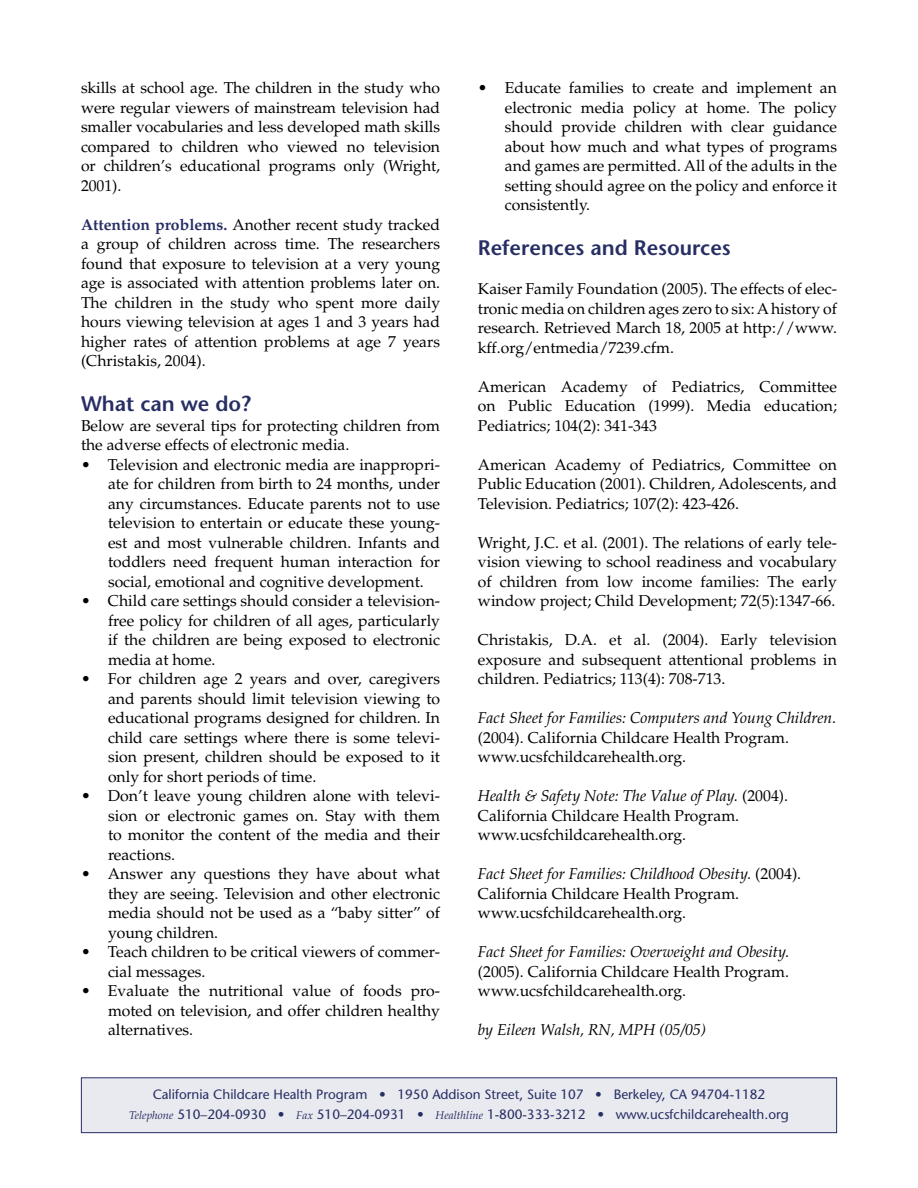
<style>
.page{position:relative;width:918px;height:1188px;background:#fff}
.page>*{position:absolute;margin:0;border:0;box-sizing:border-box;transform-origin:0 0}
.Subhead_1{font:600 21px "Stone Sans";color:#272e64}
.Text{font:15.75px/19.5px "Palatino";color:#000;text-align:justify}
.Bullets{font:15.75px/19.5px "Palatino";color:#000;text-align:justify}
.Text-2{font:italic 15.75px "Palatino";color:#000}
.t1{font:13.5px "Stone Sans";color:#272e64}
.s1{font-weight:700;color:#272e64}
.s2{font-style:italic}
.s3{font-family:"Palatino";font-style:italic;font-size:11.25px}
</style>
<div class="page">
<div style="left:81px;top:1078px;width:756px;height:55px;background:#e9eaef"></div>
<div style="left:81px;top:1077px;width:756px;height:56px;border:1px solid #272e64"></div>
<p class="Text" style="left:81px;top:78px;width:361px">skills at school age. The children in the study who were regular viewers of mainstream television had smaller vocabularies and less developed math skills compared to children who viewed no television or children’s educational programs only (Wright, 2001).</p>
<p class="Text" style="left:81px;top:215px;width:361px"><span class="s1">Attention problems.</span> Another recent study tracked a group of children across time. The researchers found that exposure to television at a very young age is associated with attention problems later on.<br>The children in the study who spent more daily hours viewing television at ages 1 and 3 years had higher rates of attention problems at age 7 years (Christakis, 2004).</p>
<p class="Subhead_1" style="left:81px;top:391px;width:171px">What can we do?</p>
<p class="Text" style="left:81px;top:416px;width:361px">Below are several tips for protecting children from the adverse effects of electronic media.</p>
<p class="Bullets" style="left:108px;top:455px;width:334px;text-indent:-27px">• Television and electronic media are inappropri&shy;ate for children from birth to 24 months, under any circumstances. Educate parents not to use television to entertain or educate these young&shy;est and most vulnerable children. Infants and toddlers need frequent human interaction for social, emotional and cognitive development.</p>
<p class="Bullets" style="left:108px;top:591px;width:334px;text-indent:-27px">• Child care settings should consider a television&shy;free policy for children of all ages, particularly if the children are being exposed to electronic media at home.</p>
<p class="Bullets" style="left:108px;top:669px;width:334px;text-indent:-27px">• For children age 2 years and over, caregivers and parents should limit television viewing to educational programs designed for children. In child care settings where there is some televi&shy;sion present, children should be exposed to it only for short periods of time.</p>
<p class="Bullets" style="left:108px;top:786px;width:334px;text-indent:-27px">• Don’t leave young children alone with televi&shy;sion or electronic games on. Stay with them to monitor the content of the media and their reactions.</p>
<p class="Bullets" style="left:108px;top:864px;width:334px;text-indent:-27px">• Answer any questions they have about what they are seeing. Television and other electronic media should not be used as a “baby sitter” of young children.</p>
<p class="Bullets" style="left:108px;top:942px;width:334px;text-indent:-27px">• Teach children to be critical viewers of commer&shy;cial messages.</p>
<p class="Bullets" style="left:108px;top:981px;width:334px;text-indent:-27px">• Evaluate the nutritional value of foods pro&shy;moted on television, and offer children healthy alternatives.</p>
<p class="Bullets" style="left:505px;top:78px;width:334px;text-indent:-27px">• Educate families to create and implement an electronic media policy at home. The policy should provide children with clear guidance about how much and what types of programs and games are permitted. All of the adults in the setting should agree on the policy and enforce it consistently.</p>
<p class="Subhead_1" style="left:478px;top:235px;width:254px">References and Resources</p>
<p class="Text" style="left:478px;top:279px;width:361px">Kaiser Family Foundation (2005). The effects of elec&shy;tronic media on children ages zero to six: A history of research. Retrieved March 18, 2005 at http://www. kff.org/entmedia/7239.cfm.</p>
<p class="Text" style="left:478px;top:377px;width:361px">American Academy of Pediatrics, Committee on Public Education (1999). Media education; Pediatrics; 104(2): 341-343</p>
<p class="Text" style="left:478px;top:455px;width:361px">American Academy of Pediatrics, Committee on Public Education (2001). Children, Adolescents, and Television. Pediatrics; 107(2): 423-426.</p>
<p class="Text" style="left:478px;top:533px;width:361px">Wright, J.C. et al. (2001). The relations of early tele&shy;vision viewing to school readiness and vocabulary of children from low income families: The early window project; Child Development; 72(5):1347-66.</p>
<p class="Text" style="left:478px;top:630px;width:361px">Christakis, D.A. et al. (2004). Early television exposure and subsequent attentional problems in children. Pediatrics; 113(4): 708-713.</p>
<p class="Text" style="left:478px;top:708px;width:360px;text-align:left"><span class="s2">Fact Sheet for Families: Computers and Young Children. </span>(2004). California Childcare Health Program. www.ucsfchildcarehealth.org.</p>
<p class="Text" style="left:478px;top:786px;width:312px;text-align:left"><span class="s2">Health &amp; Safety Note: The Value of Play.</span> (2004).<br>California Childcare Health Program. www.ucsfchildcarehealth.org.</p>
<p class="Text" style="left:478px;top:864px;width:325px;text-align:left"><span class="s2">Fact Sheet for Families: Childhood Obesity.</span> (2004).<br>California Childcare Health Program. www.ucsfchildcarehealth.org.</p>
<p class="Text" style="left:478px;top:942px;width:313px"><span class="s2">Fact Sheet for Families: Overweight and Obesity. </span>(2005). California Childcare Health Program. www.ucsfchildcarehealth.org.</p>
<p class="Text-2" style="left:478px;top:1021px;width:230px">by Eileen Walsh, RN, MPH (05/05)</p>
<p class="t1" style="left:153px;top:1086px;width:614px">California Childcare Health Program • 1950 Addison Street, Suite 107 • Berkeley, CA 94704-1182</p>
<p class="t1" style="left:129px;top:1106px;width:661px"><span class="s3">Telephone</span> 510–204-0930 • <span class="s3">Fax</span> 510–204-0931 • <span class="s3">Healthline</span> 1-800-333-3212 • www.ucsfchildcarehealth.org</p>
</div>
